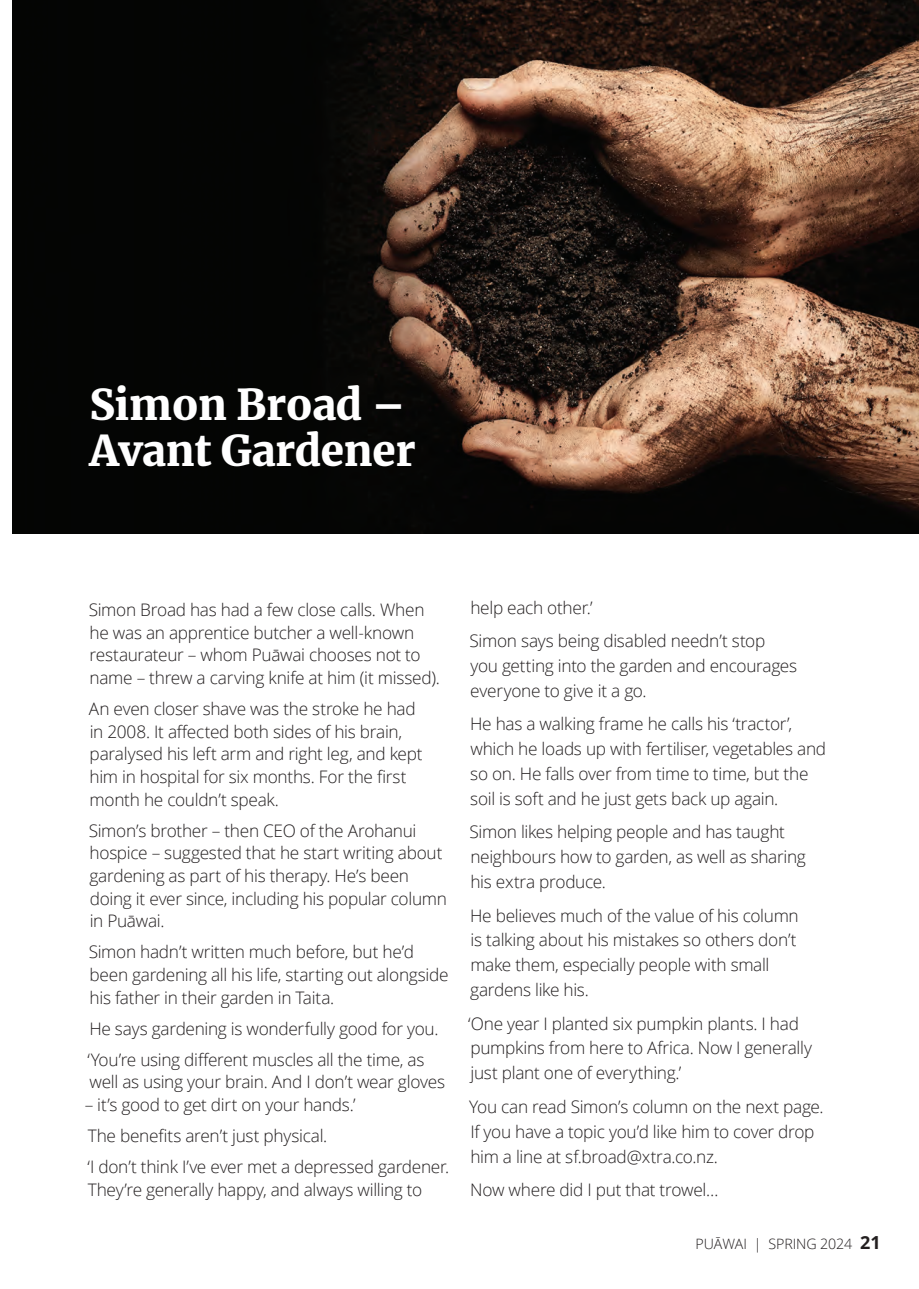
<style>
.page{position:relative;width:919px;height:1289px;background:#fff}
.page>*{position:absolute;margin:0;border:0;box-sizing:border-box;transform-origin:0 0}
.t1{font:900 42px/46.5px "Merriweather";letter-spacing:-.01em;color:#fff}
.t2{font:300 17.25px/22.6px "Open Sans";letter-spacing:-.015em;color:#231f20}
.t3{font:300 14.25px "Open Sans";letter-spacing:-.01em;color:#231f20}
.s1{font-weight:700;font-size:18px}
</style>
<div class="page">
<img style="left:13px;top:0;width:905px;height:533px">
<h1 class="t1" style="left:89px;top:380px;width:327px">Simon Broad –<br>Avant Gardener</h1>
<p class="t2" style="left:89px;top:598px;width:352px">Simon Broad has had a few close calls. When he was an apprentice butcher a well-known restaurateur – whom Puāwai chooses not to name – threw a carving knife at him (it missed).</p>
<p class="t2" style="left:89px;top:697px;width:335px">An even closer shave was the stroke he had in 2008. It affected both sides of his brain, paralysed his left arm and right leg, and kept him in hospital for six months. For the first month he couldn’t speak.</p>
<p class="t2" style="left:89px;top:818px;width:359px">Simon’s brother – then CEO of the Arohanui hospice – suggested that he start writing about gardening as part of his therapy. He’s been doing it ever since, including his popular column in Puāwai.</p>
<p class="t2" style="left:89px;top:940px;width:361px">Simon hadn’t written much before, but he’d been gardening all his life, starting out alongside his father in their garden in Taita.</p>
<p class="t2" style="left:87px;top:1012px;width:352px;line-height:31px">He says gardening is wonderfully good for you. ‘You’re using different muscles all the time, as</p>
<p class="t2" style="left:90px;top:1070px;width:357px">well as using your brain. And I don’t wear gloves</p>
<p class="t2" style="left:85px;top:1088px;width:366px;line-height:31px">– it’s good to get dirt on your hands.’<br>The benefits aren’t just physical.<br>‘I don’t think I’ve ever met a depressed gardener.</p>
<p class="t2" style="left:88px;top:1177px;width:336px">They’re generally happy, and always willing to</p>
<p class="t2" style="left:469px;top:590px;width:297px;line-height:33.5px">help each other.’<br>Simon says being disabled needn’t stop</p>
<p class="t2" style="left:470px;top:653px;width:328px;line-height:24.9px">you getting into the garden and encourages everyone to give it a go.</p>
<p class="t2" style="left:470px;top:711px;width:357px;line-height:24.9px">He has a walking frame he calls his ‘tractor’, which he loads up with fertiliser, vegetables and so on. He falls over from time to time, but the soil is soft and he just gets back up again.</p>
<p class="t2" style="left:469px;top:819px;width:338px;line-height:24.9px">Simon likes helping people and has taught neighbours how to garden, as well as sharing his extra produce.</p>
<p class="t2" style="left:470px;top:902px;width:330px;line-height:24.9px">He believes much of the value of his column is talking about his mistakes so others don’t make them, especially people with small gardens like his.</p>
<p class="t2" style="left:468px;top:1010px;width:345px;line-height:24.9px">‘One year I planted six pumpkin plants. I had pumpkins from here to Africa. Now I generally just plant one of everything.’</p>
<p class="t2" style="left:469px;top:1093px;width:356px;line-height:24.9px">You can read Simon’s column on the next page.<br>If you have a topic you’d like him to cover drop him a line at sf.broad@xtra.co.nz.</p>
<p class="t2" style="left:470px;top:1177px;width:250px">Now where did I put that trowel…</p>
<p class="t3" style="left:695px;top:1233px;width:186px">PUĀWAI | SPRING 2024 <span class="s1">21</span></p>
</div>
